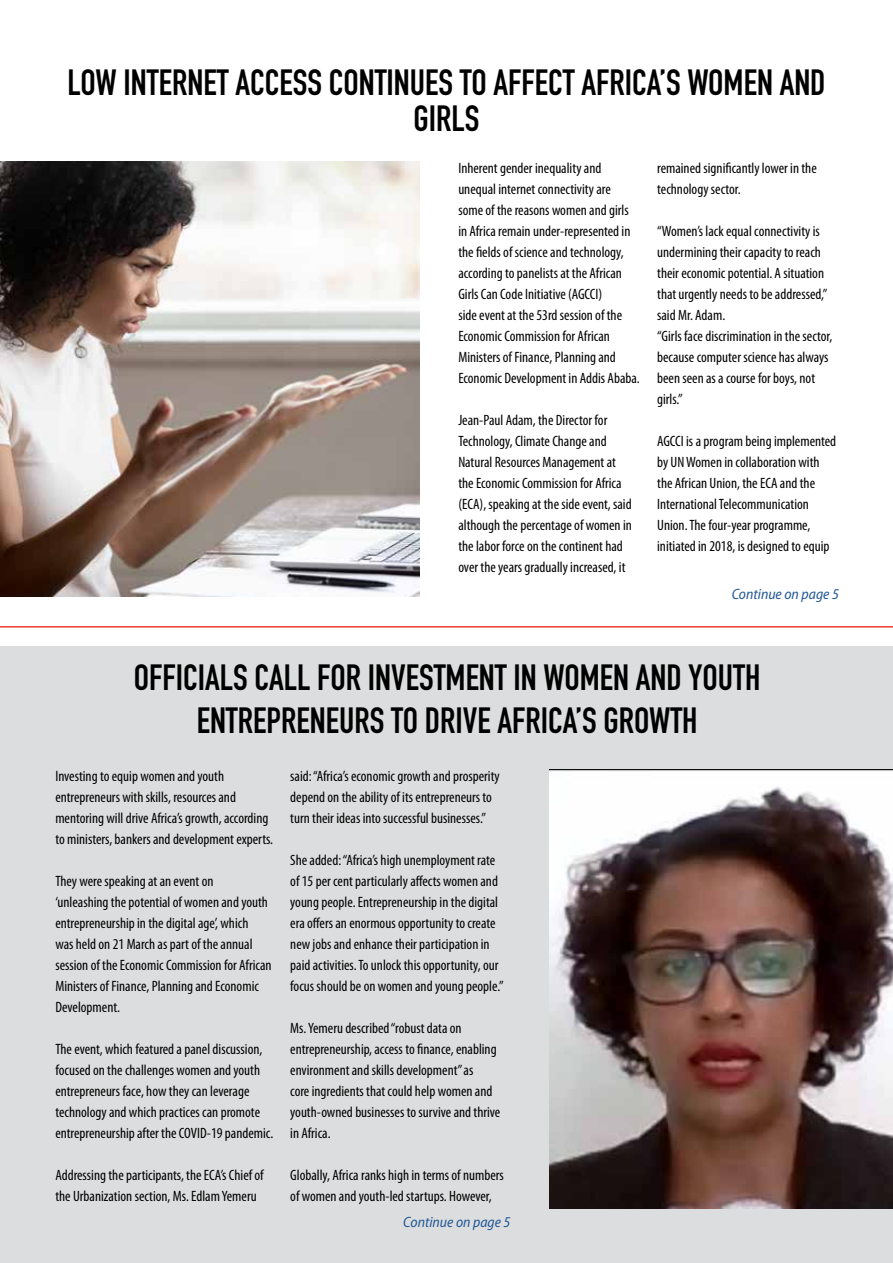
<style>
.page{position:relative;width:893px;height:1263px;background:#fff}
.page>*{position:absolute;margin:0;border:0;box-sizing:border-box;transform-origin:0 0}
.t1{font:36px/36px "DIN Engschrift Std";color:#000;text-align:center}
.t2{font:condensed 15px/21px "Myriad Pro";color:#000}
.t3{font:italic semi-condensed 15px "Myriad Pro";color:#235997}
</style>
<div class="page">
<hr style="left:0;top:626px;width:893px;height:1px;background:#ef3e2a">
<img style="left:0;top:162px;width:420px;height:434px">
<div style="left:0;top:647px;width:893px;height:616px;background:#dcddde"></div>
<img style="left:549px;top:769px;width:344px;height:440px">
<h1 class="t1" style="left:67px;top:64px;width:760px">LOW INTERNET ACCESS CONTINUES TO AFFECT AFRICA’S WOMEN AND<br>GIRLS</h1>
<p class="t2" style="left:458px;top:157px;width:183px">Inherent gender inequality and unequal internet connectivity are<br>some of the reasons women and girls in Africa remain under-represented in the fields of science and technology, according to panelists at the African Girls Can Code Initiative (AGCCI)<br>side event at the 53rd session of the Economic Commission for African Ministers of Finance, Planning and Economic Development in Addis Ababa.</p>
<p class="t2" style="left:458px;top:409px;width:175px">Jean-Paul Adam, the Director for Technology, Climate Change and Natural Resources Management at the Economic Commission for Africa (ECA), speaking at the side event, said although the percentage of women in the labor force on the continent had over the years gradually increased, it</p>
<p class="t2" style="left:657px;top:157px;width:161px">remained significantly lower in the technology sector.</p>
<p class="t2" style="left:657px;top:220px;width:177px">“Women’s lack equal connectivity is undermining their capacity to reach their economic potential. A situation that urgently needs to be addressed,” said Mr. Adam.<br>“Girls face discrimination in the sector, because computer science has always been seen as a course for boys, not girls.”</p>
<p class="t2" style="left:657px;top:430px;width:181px">AGCCI is a program being implemented by UN Women in collaboration with the African Union, the ECA and the International Telecommunication Union. The four-year programme, initiated in 2018, is designed to equip</p>
<p class="t3" style="left:732px;top:585px;width:109px">Continue on page 5</p>
<h1 class="t1" style="left:134px;top:656px;width:628px;line-height:43.2px">OFFICIALS CALL FOR INVESTMENT IN WOMEN AND YOUTH<br>ENTREPRENEURS TO DRIVE AFRICA’S GROWTH</h1>
<p class="t2" style="left:55px;top:765px;width:219px">Investing to equip women and youth entrepreneurs with skills, resources and mentoring will drive Africa’s growth, according to ministers, bankers and development experts.</p>
<p class="t2" style="left:55px;top:870px;width:218px">They were speaking at an event on<br>‘unleashing the potential of women and youth entrepreneurship in the digital age’, which<br>was held on 21 March as part of the annual session of the Economic Commission for African Ministers of Finance, Planning and Economic Development.</p>
<p class="t2" style="left:55px;top:1038px;width:219px">The event, which featured a panel discussion, focused on the challenges women and youth entrepreneurs face, how they can leverage technology and which practices can promote entrepreneurship after the COVID-19 pandemic.</p>
<p class="t2" style="left:55px;top:1164px;width:210px">Addressing the participants, the ECA’s Chief of the Urbanization section, Ms. Edlam Yemeru</p>
<p class="t2" style="left:290px;top:765px;width:211px">said: “Africa’s economic growth and prosperity depend on the ability of its entrepreneurs to turn their ideas into successful businesses.”</p>
<p class="t2" style="left:290px;top:849px;width:215px">She added: “Africa’s high unemployment rate of 15 per cent particularly affects women and young people. Entrepreneurship in the digital era offers an enormous opportunity to create new jobs and enhance their participation in paid activities. To unlock this opportunity, our focus should be on women and young people.”</p>
<p class="t2" style="left:290px;top:1017px;width:212px">Ms. Yemeru described “robust data on entrepreneurship, access to finance, enabling environment and skills development” as<br>core ingredients that could help women and youth-owned businesses to survive and thrive in Africa.</p>
<p class="t2" style="left:290px;top:1164px;width:215px">Globally, Africa ranks high in terms of numbers of women and youth-led startups. However,</p>
<p class="t3" style="left:403px;top:1213px;width:109px">Continue on page 5</p>
</div>
